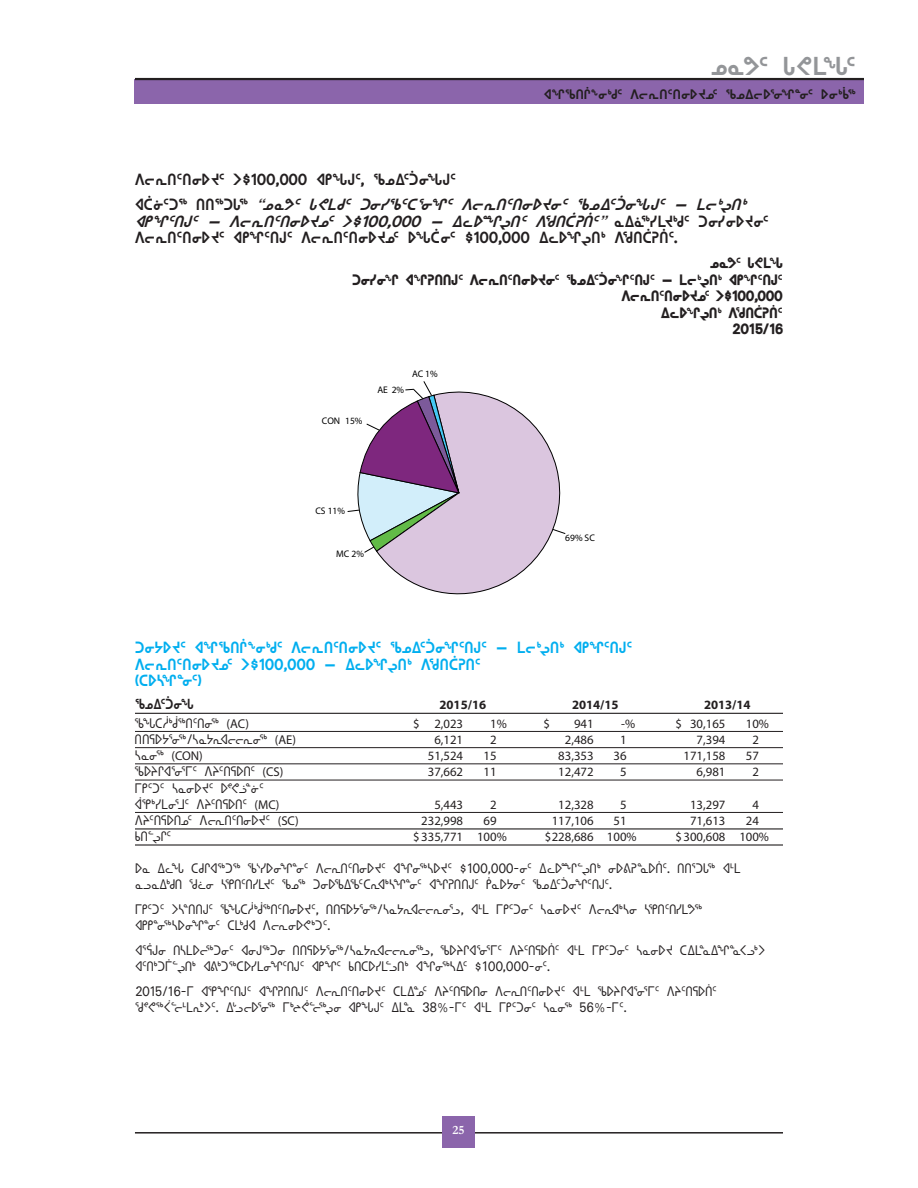
<style>
.page{position:relative;width:918px;height:1188px;background:#fff}
.page>*{position:absolute;margin:0;border:0;box-sizing:border-box;transform-origin:0 0}
.t1{font:24px "Naamajut Bd";letter-spacing:-.08em;color:#939598}
.t2{font:15px/16.5px "Naamajut Bd It";color:#231f20}
.t3{font:15px/16.5px "Naamajut Bd";color:#00aeef;scale:.95 1}
.t4{font:15px "Naamajut Bd";color:#231f20;scale:.95 1}
.t5{font:900 13.5px/16.5px "Naamajut";color:#231f20;text-align:right;scale:.95 1}
.t6{font:13.5px "Naamajut Bd";letter-spacing:-.05em;color:#231f20;scale:.9 1}
.t7{font:12.75px/16.2px "Naamajut";color:#231f20;scale:.95 1}
.t8{font:12.75px "Myriad Pro";color:#231f20}
.t9{font:12.75px/16.2px "Naamajut";color:#231f20;scale:.96 1}
.t10{font:12.75px "Naamajut Bd";color:#231f20}
.t11{font:700 12.75px "Myriad Pro";color:#231f20}
.t12{font:700 12.75px "Garamond";color:#fff}
.t13{font:9.6px "Myriad Pro";color:#000}
.s1{font-family:"Naamajut Bd"}
.s2{font-family:"Myriad Pro"}
.s3{font-family:"Naamajut"}
</style>
<div class="page">
<div style="left:135px;top:79px;width:729px;height:25px;background:#8b65ab"></div>
<hr style="left:135px;top:78px;width:729px;height:2px;background:#231f20">
<hr style="left:135px;top:1132px;width:648px;height:2px;background:#231f20">
<div style="left:442px;top:1116px;width:33px;height:31px;background:#8b65ab"></div>
<hr style="left:135px;top:713px;width:648px;height:1px;background:#231f20">
<hr style="left:135px;top:731px;width:648px;height:1px;background:#231f20">
<hr style="left:135px;top:747px;width:648px;height:1px;background:#231f20">
<hr style="left:135px;top:764px;width:648px;height:1px;background:#231f20">
<hr style="left:135px;top:780px;width:648px;height:1px;background:#231f20">
<hr style="left:135px;top:812px;width:648px;height:1px;background:#231f20">
<hr style="left:135px;top:828px;width:648px;height:2px;background:#231f20">
<hr style="left:135px;top:844px;width:648px;height:2px;background:#231f20">
<svg style="left:347px;top:381px;width:219px;height:214px"></svg>
<h1 class="t1" style="left:711px;top:52px;width:146px">KNK5 Z?MZ5</h1>
<p class="t10" style="left:544px;top:87px;width:314px">XQCTŒ1I4F5 WOET5TISJK5 CKWOS3IQ8I5 SI4√6</p>
<p class="t4" style="left:135px;top:171px;width:339px">WOET5TISJ5 S¢!)),))) XRZA5, CKW5©IZA5</p>
<p class="t2" style="left:135px;top:197px;width:635px"><span class="s1">X∫•5G6 TT6GZ6</span> “KNK5 Z?MF5 GIYC5B3IQ5 WOET5TISJI5 CKW5©IZA5 — MO4LT4<br>XRQ5TA5 — WOET5TISJK5 S¢!)),))) — WMS`QLT5 WDT∫D†5” <span class="s1">NWˆ6YMJ4F5 GIYISJI5</span></p>
<p class="t4" style="left:135px;top:229px;width:573px">WOET5TISJ5 XRQ5TA5 WOET5TISJK5 SZ∫I5 ¢!)),))) WMSQLT4 WDT∫D†5.</p>
<p class="t5" style="left:352px;top:256px;width:455px">KNK5 Z?MZ<br>GIYIQ XQDTTA5 WOET5TISJI5 CKW5©IQ5TA5 — MO4LT4 XRQ5TA5<br>WOET5TISJK5 S¢!)),)))<br>WMSQLT4 WDT∫D†5<br>@)!%\!^</p>
<p class="t13" style="left:322px;top:417px;width:42px">CON 15%</p>
<p class="t13" style="left:377px;top:386px;width:28px">AE 2%</p>
<p class="t13" style="left:412px;top:370px;width:27px">AC 1%</p>
<p class="t13" style="left:315px;top:508px;width:31px">CS 11%</p>
<p class="t13" style="left:336px;top:551px;width:29px">MC 2%</p>
<p class="t13" style="left:565px;top:534px;width:31px">69% SC</p>
<p class="t3" style="left:135px;top:640px;width:525px">GI/SJ5 XQCTŒ1I4F5 WOET5TISJ5 CKW5©IQ5TA5 — MO4LT4 XRQ5TA5<br>WOET5TISJK5 S¢!)),))) — WMSQLT4 WDT∫DT5<br>GBSNQ8I5H</p>
<p class="t6" style="left:135px;top:696px;width:67px">CKW5©IZ</p>
<p class="t11" style="left:439px;top:700px;width:48px">2015/16</p>
<p class="t11" style="left:572px;top:700px;width:48px">2014/15</p>
<p class="t11" style="left:704px;top:700px;width:48px">2013/14</p>
<p class="t9" style="left:135px;top:715px;width:120px">CZB˙4Ƒ6T5TI6 <span class="s2">(AC)</span></p>
<p class="t8" style="left:413px;top:719px;width:51px">$ 2,023</p>
<p class="t8" style="left:490px;top:719px;width:18px">1%</p>
<p class="t8" style="left:543px;top:719px;width:8px">$</p>
<p class="t8" style="left:574px;top:719px;width:21px">941</p>
<p class="t8" style="left:621px;top:719px;width:16px">-%</p>
<p class="t8" style="left:676px;top:719px;width:51px">$ 30,165</p>
<p class="t8" style="left:746px;top:719px;width:25px">10%</p>
<p class="t9" style="left:135px;top:732px;width:169px">TTCS/3I6\NN/EXOOEI6 <span class="s2">(AE)</span></p>
<p class="t8" style="left:434px;top:735px;width:30px">6,121</p>
<p class="t8" style="left:490px;top:735px;width:8px">2</p>
<p class="t8" style="left:565px;top:735px;width:30px">2,486</p>
<p class="t8" style="left:620px;top:735px;width:8px">1</p>
<p class="t8" style="left:697px;top:735px;width:30px">7,394</p>
<p class="t8" style="left:752px;top:735px;width:8px">2</p>
<p class="t8" style="left:135px;top:751px;width:69px"><span class="s3">NNI6</span> (CON)</p>
<p class="t8" style="left:428px;top:751px;width:37px">51,524</p>
<p class="t8" style="left:484px;top:751px;width:15px">15</p>
<p class="t8" style="left:558px;top:751px;width:37px">83,353</p>
<p class="t8" style="left:614px;top:751px;width:15px">36</p>
<p class="t8" style="left:684px;top:751px;width:43px">171,158</p>
<p class="t8" style="left:746px;top:751px;width:15px">57</p>
<p class="t9" style="left:135px;top:764px;width:156px">CSPQX3I3U5 WP5TCST5 <span class="s2">(CS)</span></p>
<p class="t8" style="left:428px;top:767px;width:37px">37,662</p>
<p class="t8" style="left:484px;top:767px;width:15px">11</p>
<p class="t8" style="left:558px;top:767px;width:37px">12,472</p>
<p class="t8" style="left:620px;top:767px;width:8px">5</p>
<p class="t8" style="left:697px;top:767px;width:30px">6,981</p>
<p class="t8" style="left:752px;top:767px;width:8px">2</p>
<p class="t9" style="left:135px;top:780px;width:152px">UR5G5 NNISJ5 S=?¬8•5 ≈E4YMI3J5 WP5TCST5 <span class="s2">(MC)</span></p>
<p class="t8" style="left:434px;top:800px;width:30px">5,443</p>
<p class="t8" style="left:490px;top:800px;width:8px">2</p>
<p class="t8" style="left:558px;top:800px;width:37px">12,328</p>
<p class="t8" style="left:620px;top:800px;width:8px">5</p>
<p class="t8" style="left:690px;top:800px;width:37px">13,297</p>
<p class="t8" style="left:752px;top:800px;width:8px">4</p>
<p class="t9" style="left:135px;top:813px;width:172px">WP5TCSTK5 WOET5TISJ5 <span class="s2">(SC)</span></p>
<p class="t8" style="left:421px;top:816px;width:43px">232,998</p>
<p class="t8" style="left:484px;top:816px;width:15px">69</p>
<p class="t8" style="left:552px;top:816px;width:43px">117,106</p>
<p class="t8" style="left:614px;top:816px;width:15px">51</p>
<p class="t8" style="left:690px;top:816px;width:37px">71,613</p>
<p class="t8" style="left:746px;top:816px;width:15px">24</p>
<p class="t9" style="left:135px;top:829px;width:39px">VT9LQ5</p>
<p class="t8" style="left:413px;top:832px;width:95px">$335,771 100%</p>
<p class="t8" style="left:545px;top:832px;width:93px">$228,686 100%</p>
<p class="t8" style="left:676px;top:832px;width:95px">$300,608 100%</p>
<p class="t7" style="left:135px;top:860px;width:639px">SN WMZ BFQX6G6 C{YSIQ8I5 WOET5TISJ5 XQI6NSJ5 ¢!)),)))-I5 WMS`Q9LT4 ISFD8NS†5. TT3GZ6 X7M<br>NLNW4FT D˜I NET5TYMJ5 CK6 GISCWC5BEX4NQ8I5 XQDTTA5 ®NS/I5 CKW5©IQ5TA5.</p>
<p class="t7" style="left:135px;top:901px;width:599px">UR5G5 SN8TTA5 CZB˙4Ƒ6T5TISJ5, TTCS/3I6\NN/EXOOEI3L, X7M UR5GI5 NNISJ5 WOEX4NI NET5TYMK6<br>XRR8I6NSIQ8I5 BM4FX WOEIS?4G5.</p>
<p class="t7" style="left:135px;top:942px;width:665px">X3ÇAI TNMSO6GI5 XIA6GI TTCS/3I6\NN/EXOOEI6L, CSPQX3I3U5 WP5TCS†5 X7M UR5GI5 NNISJ BWM8NWQ8NXL4S<br>X5T4G¨9LT4 XF4G6BSYMIQ5TA5 XRQ5 VTBSYM9LT4 XQI6NW5 ¢!)),)))-I5.</p>
<p class="t7" style="left:135px;top:983px;width:614px">@)!%\!^-U XEQ5TA5 XQDTTA5 WOET5TISJ5 BMW8K5 WP5TCSTI WOET5TISJ5 X7M CSPQX3I3U5 WP5TCS†5<br>D=?6Ù9O7ME4S5. W[LOS3I6 U4O¿9O6LI XRZA5 WM8N #*∞-U5 X7M UR5GI5 NNI6 %^∞-U5.</p>
<p class="t12" style="left:453px;top:1122px;width:13px">25</p>
</div>
